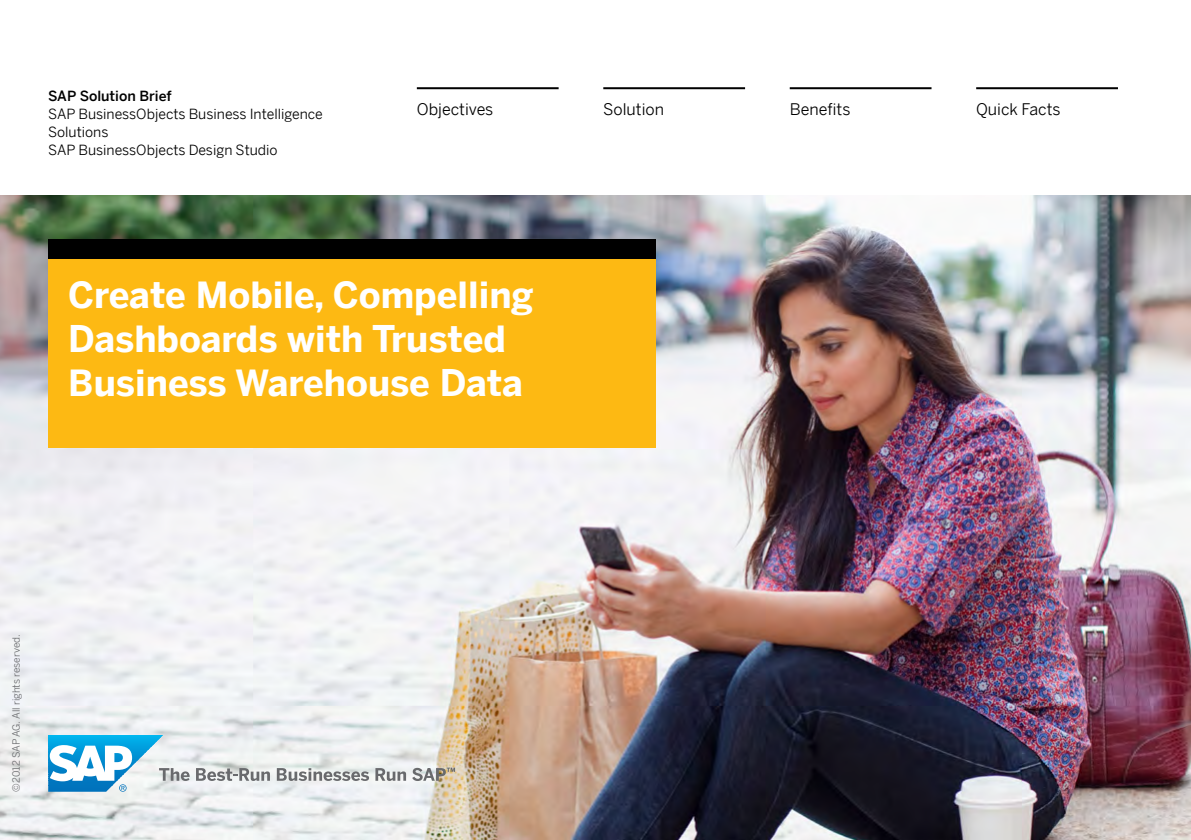
<style>
.page{position:relative;width:1191px;height:840px;background:#fff}
.page>*{position:absolute;margin:0;border:0;box-sizing:border-box;transform-origin:0 0}
.t1{font:700 36px/44px "Benton Sans";color:#fff}
.t2{font:16px "Benton Sans";color:#000}
.t3{font:14px/18px "Benton Sans";color:#000}
.t4{font:500 14px "Benton Sans";color:#000}
.t5{font:10px "Benton Sans";color:#696a6d}
</style>
<div class="page">
<img style="left:0;top:195px;width:1191px;height:644px">
<div style="left:48px;top:258px;width:607px;height:189px;background:#fdb913"></div>
<div style="left:48px;top:238px;width:607px;height:20px;background:#000"></div>
<hr style="left:789px;top:87px;width:142px;height:2px;background:#000">
<hr style="left:603px;top:87px;width:142px;height:2px;background:#000">
<hr style="left:417px;top:87px;width:141px;height:2px;background:#000">
<hr style="left:976px;top:87px;width:142px;height:2px;background:#000">
<svg style="left:196px;top:767px;width:74px;height:13px"></svg>
<svg style="left:277px;top:767px;width:92px;height:13px"></svg>
<svg style="left:375px;top:767px;width:31px;height:13px"></svg>
<svg style="left:412px;top:767px;width:43px;height:13px"></svg>
<svg style="left:48px;top:734px;width:142px;height:57px"></svg>
<p class="t4" style="left:48px;top:86px;width:125px">SAP Solution Brief</p>
<p class="t3" style="left:48px;top:104px;width:276px">SAP BusinessObjects Business Intelligence<br>Solutions<br>SAP BusinessObjects Design Studio</p>
<p class="t2" style="left:417px;top:97px;width:78px">Objectives</p>
<p class="t2" style="left:603px;top:97px;width:62px">Solution</p>
<p class="t2" style="left:789px;top:97px;width:62px">Benefits</p>
<p class="t2" style="left:976px;top:97px;width:86px">Quick Facts</p>
<h1 class="t1" style="left:68px;top:271px;width:467px">Create Mobile, Compelling<br>Dashboards with Trusted<br>Business Warehouse Data</h1>
<p class="t5" style="left:9px;top:791px;width:159px;rotate:-90deg">©2012 SAP AG. All rights reserved.</p>
</div>
